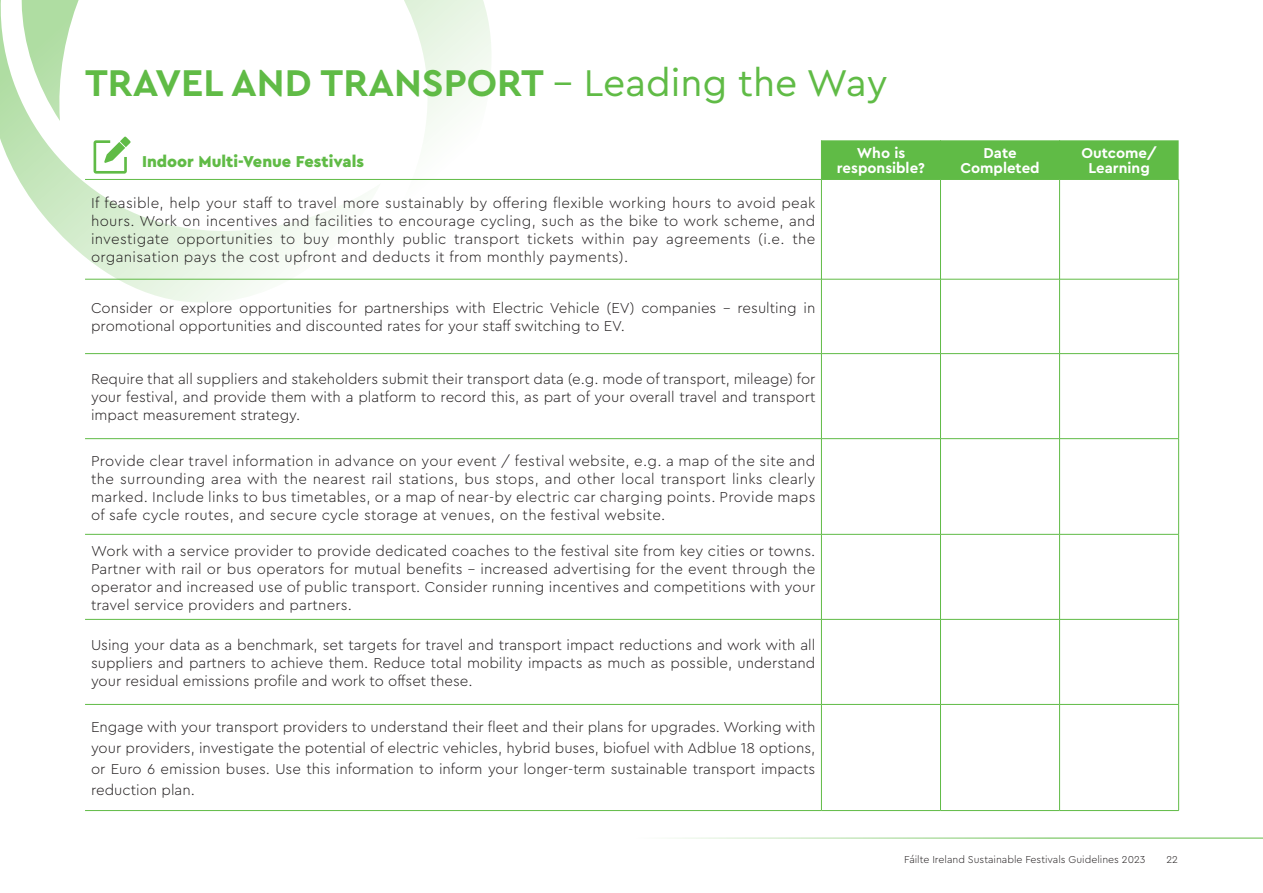
<style>
.page{position:relative;width:1263px;height:893px;background:#fff}
.page>*{position:absolute;margin:0;border:0;box-sizing:border-box;transform-origin:0 0}
._2{font:700 39px "Cera Pro";color:#60bb46}
.Table_1{font:900 16.5px "Cera Pro";color:#60bb46}
._1{font:300 15px/18px "Cera Pro";color:#231f20;text-align:justify}
.Table2{font:700 15px/15px "Cera Pro";color:#fff;text-align:center}
.t1{font:300 10.5px "Cera Pro";color:#231f20}
.s1{font-weight:400}
</style>
<div class="page">
<hr style="left:577px;top:838px;width:686px;height:1px;background:#60bb46">
<svg style="left:0;top:0;width:274px;height:303px"></svg>
<svg style="left:274px;top:0;width:219px;height:279px"></svg>
<div style="left:822px;top:140px;width:357px;height:39px;background:#60bb46"></div>
<hr style="left:821px;top:140px;width:1px;height:39px;background:#60bb46">
<hr style="left:940px;top:140px;width:1px;height:39px;background:#60bb46">
<hr style="left:1059px;top:140px;width:1px;height:39px;background:#60bb46">
<hr style="left:85px;top:179px;width:736px;height:1px;background:#60bb46">
<hr style="left:821px;top:179px;width:119px;height:1px;background:#60bb46">
<hr style="left:821px;top:180px;width:1px;height:99px;background:#60bb46">
<hr style="left:85px;top:279px;width:736px;height:1px;background:#60bb46">
<hr style="left:821px;top:279px;width:119px;height:1px;background:#60bb46">
<hr style="left:821px;top:279px;width:1px;height:74px;background:#60bb46">
<hr style="left:85px;top:353px;width:736px;height:1px;background:#60bb46">
<hr style="left:821px;top:353px;width:119px;height:1px;background:#60bb46">
<hr style="left:821px;top:354px;width:1px;height:84px;background:#60bb46">
<hr style="left:85px;top:438px;width:736px;height:1px;background:#60bb46">
<hr style="left:821px;top:438px;width:119px;height:1px;background:#60bb46">
<hr style="left:821px;top:439px;width:1px;height:95px;background:#60bb46">
<hr style="left:85px;top:534px;width:736px;height:1px;background:#60bb46">
<hr style="left:821px;top:534px;width:119px;height:1px;background:#60bb46">
<hr style="left:821px;top:534px;width:1px;height:85px;background:#60bb46">
<hr style="left:85px;top:619px;width:736px;height:1px;background:#60bb46">
<hr style="left:821px;top:619px;width:119px;height:1px;background:#60bb46">
<hr style="left:821px;top:620px;width:1px;height:84px;background:#60bb46">
<hr style="left:85px;top:704px;width:736px;height:1px;background:#60bb46">
<hr style="left:821px;top:704px;width:119px;height:1px;background:#60bb46">
<hr style="left:821px;top:705px;width:1px;height:105px;background:#60bb46">
<hr style="left:85px;top:810px;width:736px;height:1px;background:#60bb46">
<hr style="left:821px;top:810px;width:119px;height:1px;background:#60bb46">
<hr style="left:1059px;top:179px;width:120px;height:1px;background:#60bb46">
<hr style="left:1178px;top:180px;width:1px;height:99px;background:#60bb46">
<hr style="left:1059px;top:279px;width:120px;height:1px;background:#60bb46">
<hr style="left:1178px;top:279px;width:1px;height:74px;background:#60bb46">
<hr style="left:1059px;top:353px;width:120px;height:1px;background:#60bb46">
<hr style="left:1178px;top:354px;width:1px;height:84px;background:#60bb46">
<hr style="left:1059px;top:438px;width:120px;height:1px;background:#60bb46">
<hr style="left:1178px;top:439px;width:1px;height:95px;background:#60bb46">
<hr style="left:1059px;top:534px;width:120px;height:1px;background:#60bb46">
<hr style="left:1178px;top:534px;width:1px;height:85px;background:#60bb46">
<hr style="left:1059px;top:619px;width:120px;height:1px;background:#60bb46">
<hr style="left:1178px;top:620px;width:1px;height:84px;background:#60bb46">
<hr style="left:1059px;top:704px;width:120px;height:1px;background:#60bb46">
<hr style="left:1178px;top:705px;width:1px;height:105px;background:#60bb46">
<hr style="left:1059px;top:810px;width:120px;height:1px;background:#60bb46">
<hr style="left:940px;top:179px;width:119px;height:1px;background:#60bb46">
<hr style="left:940px;top:279px;width:119px;height:1px;background:#60bb46">
<hr style="left:940px;top:353px;width:119px;height:1px;background:#60bb46">
<hr style="left:940px;top:438px;width:119px;height:1px;background:#60bb46">
<hr style="left:940px;top:534px;width:119px;height:1px;background:#60bb46">
<hr style="left:940px;top:619px;width:119px;height:1px;background:#60bb46">
<hr style="left:940px;top:704px;width:119px;height:1px;background:#60bb46">
<hr style="left:940px;top:810px;width:119px;height:1px;background:#60bb46">
<hr style="left:940px;top:180px;width:1px;height:99px;background:#60bb46">
<hr style="left:1059px;top:180px;width:1px;height:99px;background:#60bb46">
<hr style="left:940px;top:279px;width:1px;height:74px;background:#60bb46">
<hr style="left:1059px;top:279px;width:1px;height:74px;background:#60bb46">
<hr style="left:940px;top:354px;width:1px;height:84px;background:#60bb46">
<hr style="left:1059px;top:354px;width:1px;height:84px;background:#60bb46">
<hr style="left:940px;top:439px;width:1px;height:95px;background:#60bb46">
<hr style="left:1059px;top:439px;width:1px;height:95px;background:#60bb46">
<hr style="left:940px;top:534px;width:1px;height:85px;background:#60bb46">
<hr style="left:1059px;top:534px;width:1px;height:85px;background:#60bb46">
<hr style="left:940px;top:620px;width:1px;height:84px;background:#60bb46">
<hr style="left:1059px;top:620px;width:1px;height:84px;background:#60bb46">
<hr style="left:940px;top:705px;width:1px;height:105px;background:#60bb46">
<hr style="left:1059px;top:705px;width:1px;height:105px;background:#60bb46">
<svg style="left:94px;top:137px;width:37px;height:37px"></svg>
<p class="_2" style="left:85px;top:57px;width:804px">TRAVEL AND TRANSPORT <span class="s1">– Leading the Way</span></p>
<p class="Table_1" style="left:142px;top:150px;width:223px">Indoor Multi-Venue Festivals</p>
<p class="Table2" style="left:837px;top:145px;width:90px">Who is responsible?</p>
<p class="Table2" style="left:960px;top:145px;width:81px">Date<br>Completed</p>
<p class="Table2" style="left:1081px;top:145px;width:77px">Outcome/<br>Learning</p>
<p class="_1" style="left:91px;top:194px;width:726px">If feasible, help your staff to travel more sustainably by offering flexible working hours to avoid peak hours. Work on incentives and facilities to encourage cycling, such as the bike to work scheme, and investigate opportunities to buy monthly public transport tickets within pay agreements (i.e. the organisation pays the cost upfront and deducts it from monthly payments).</p>
<p class="_1" style="left:91px;top:299px;width:726px">Consider or explore opportunities for partnerships with Electric Vehicle (EV) companies - resulting in promotional opportunities and discounted rates for your staff switching to EV.</p>
<p class="_1" style="left:91px;top:370px;width:726px">Require that all suppliers and stakeholders submit their transport data (e.g. mode of transport, mileage) for your festival, and provide them with a platform to record this, as part of your overall travel and transport impact measurement strategy.</p>
<p class="_1" style="left:91px;top:451px;width:726px">Provide clear travel information in advance on your event / festival website, e.g. a map of the site and the surrounding area with the nearest rail stations, bus stops, and other local transport links clearly marked. Include links to bus timetables, or a map of near-by electric car charging points. Provide maps of safe cycle routes, and secure cycle storage at venues, on the festival website.</p>
<p class="_1" style="left:91px;top:541px;width:726px">Work with a service provider to provide dedicated coaches to the festival site from key cities or towns.<br>Partner with rail or bus operators for mutual benefits – increased advertising for the event through the operator and increased use of public transport. Consider running incentives and competitions with your travel service providers and partners.</p>
<p class="_1" style="left:91px;top:635px;width:726px">Using your data as a benchmark, set targets for travel and transport impact reductions and work with all suppliers and partners to achieve them. Reduce total mobility impacts as much as possible, understand your residual emissions profile and work to offset these.</p>
<p class="_1" style="left:91px;top:716px;width:726px;line-height:21px">Engage with your transport providers to understand their fleet and their plans for upgrades. Working with your providers, investigate the potential of electric vehicles, hybrid buses, biofuel with Adblue 18 options, or Euro 6 emission buses. Use this information to inform your longer-term sustainable transport impacts reduction plan.</p>
<p class="t1" style="left:904px;top:853px;width:243px">Fáilte Ireland Sustainable Festivals Guidelines 2023</p>
<p class="t1" style="left:1166px;top:853px;width:13px">22</p>
</div>
